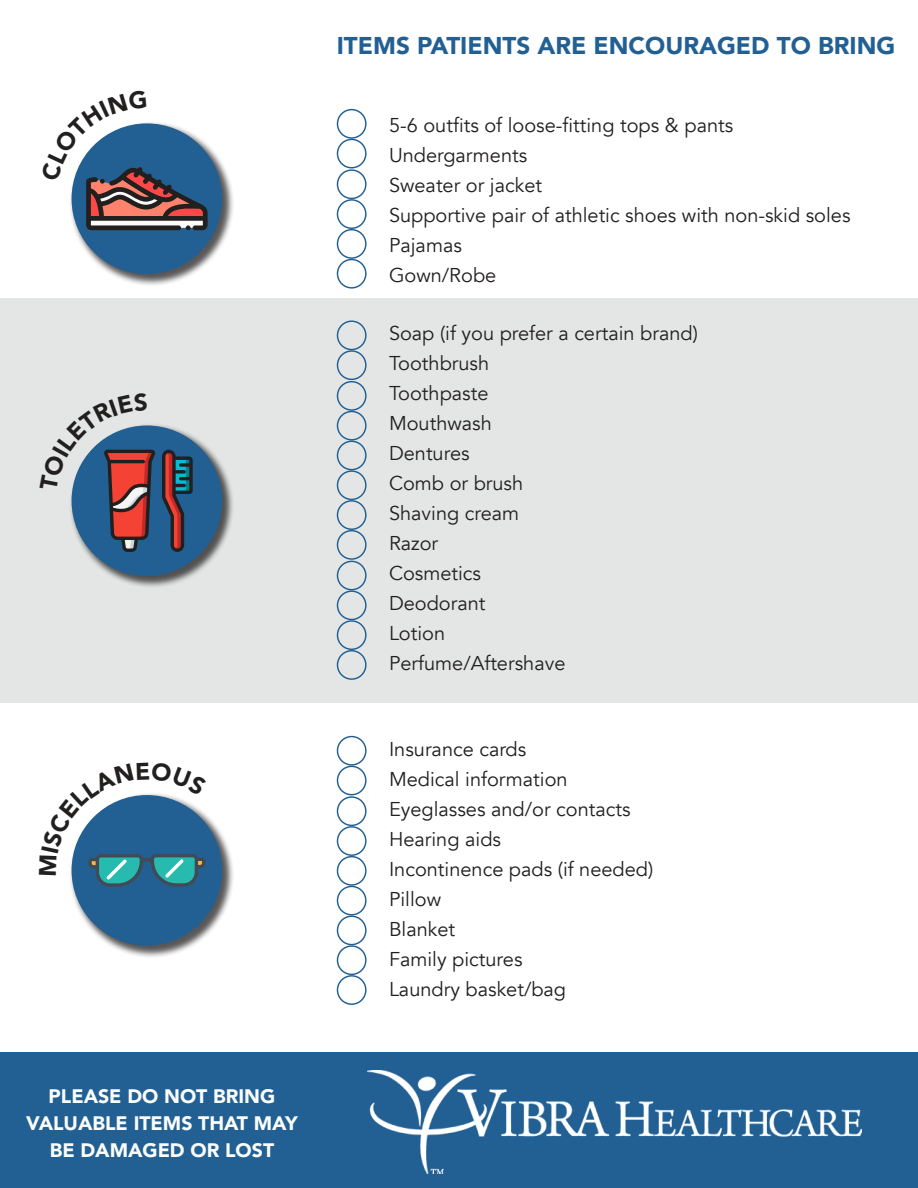
<style>
.page{position:relative;width:918px;height:1188px;background:#fff}
.page>*{position:absolute;margin:0;border:0;box-sizing:border-box;transform-origin:0 0}
.t1{font:900 24.3px "Avenir";color:#226093}
.t2{font:19.95px/30px "Avenir";color:#221f1f}
.t3{font:900 19.5px/27px "Avenir";color:#fbfdfc;text-align:center}
</style>
<div class="page">
<div style="left:0;top:298px;width:918px;height:405px;background:#e4e6e6"></div>
<div style="left:0;top:1052px;width:918px;height:136px;background:#226093"></div>
<img style="left:367px;top:1071px;width:495px;height:102px">
<div style="left:68px;top:120px;width:167px;height:167px;background:#221f1f;opacity:.75"></div>
<div style="left:72px;top:123px;width:150px;height:151px;background:#226093;border-radius:50%"></div>
<div style="left:337px;top:109px;width:30px;height:30px;border:1px solid #226093;border-radius:50%"></div>
<div style="left:337px;top:139px;width:30px;height:30px;border:1px solid #226093;border-radius:50%"></div>
<div style="left:337px;top:169px;width:30px;height:30px;border:1px solid #226093;border-radius:50%"></div>
<div style="left:337px;top:199px;width:30px;height:30px;border:1px solid #226093;border-radius:50%"></div>
<div style="left:337px;top:229px;width:30px;height:30px;border:1px solid #226093;border-radius:50%"></div>
<div style="left:337px;top:259px;width:30px;height:30px;border:1px solid #226093;border-radius:50%"></div>
<div style="left:337px;top:736px;width:30px;height:30px;border:1px solid #226093;border-radius:50%"></div>
<div style="left:337px;top:766px;width:30px;height:29px;border:1px solid #226093;border-radius:50%"></div>
<div style="left:337px;top:796px;width:30px;height:30px;border:1px solid #226093;border-radius:50%"></div>
<div style="left:337px;top:826px;width:30px;height:30px;border:1px solid #226093;border-radius:50%"></div>
<div style="left:337px;top:916px;width:30px;height:29px;border:1px solid #226093;border-radius:50%"></div>
<div style="left:337px;top:856px;width:30px;height:30px;border:1px solid #226093;border-radius:50%"></div>
<div style="left:337px;top:945px;width:30px;height:30px;border:1px solid #226093;border-radius:50%"></div>
<div style="left:337px;top:886px;width:30px;height:30px;border:1px solid #226093;border-radius:50%"></div>
<div style="left:337px;top:975px;width:30px;height:30px;border:1px solid #226093;border-radius:50%"></div>
<div style="left:337px;top:320px;width:30px;height:30px;border:1px solid #226093;border-radius:50%"></div>
<div style="left:337px;top:500px;width:30px;height:30px;border:1px solid #226093;border-radius:50%"></div>
<div style="left:337px;top:350px;width:30px;height:30px;border:1px solid #226093;border-radius:50%"></div>
<div style="left:337px;top:530px;width:30px;height:30px;border:1px solid #226093;border-radius:50%"></div>
<div style="left:337px;top:381px;width:30px;height:30px;border:1px solid #226093;border-radius:50%"></div>
<div style="left:337px;top:561px;width:30px;height:29px;border:1px solid #226093;border-radius:50%"></div>
<div style="left:337px;top:411px;width:30px;height:30px;border:1px solid #226093;border-radius:50%"></div>
<div style="left:337px;top:590px;width:30px;height:30px;border:1px solid #226093;border-radius:50%"></div>
<div style="left:337px;top:441px;width:30px;height:29px;border:1px solid #226093;border-radius:50%"></div>
<div style="left:337px;top:620px;width:30px;height:30px;border:1px solid #226093;border-radius:50%"></div>
<div style="left:337px;top:470px;width:30px;height:30px;border:1px solid #226093;border-radius:50%"></div>
<div style="left:337px;top:650px;width:30px;height:30px;border:1px solid #226093;border-radius:50%"></div>
<div style="left:68px;top:422px;width:167px;height:167px;background:#221f1f;opacity:.75"></div>
<div style="left:72px;top:425px;width:150px;height:151px;background:#226093;border-radius:50%"></div>
<div style="left:68px;top:792px;width:167px;height:166px;background:#221f1f;opacity:.75"></div>
<div style="left:72px;top:795px;width:150px;height:151px;background:#226093;border-radius:50%"></div>
<svg style="left:162px;top:450px;width:31px;height:102px"></svg>
<svg style="left:68px;top:120px;width:140px;height:110px"></svg>
<svg style="left:68px;top:422px;width:87px;height:130px"></svg>
<svg style="left:68px;top:792px;width:139px;height:95px"></svg>
<p class="t3" style="left:26px;top:1083px;width:273px">PLEASE DO NOT BRING<br>VALUABLE ITEMS THAT MAY<br>BE DAMAGED OR LOST</p>
<p class="t1" style="left:337px;top:31px;width:560px">ITEMS PATIENTS ARE ENCOURAGED TO BRING</p>
<p class="t2" style="left:389px;top:110px;width:463px">5-6 outfits of loose-fitting tops &amp; pants<br>Undergarments<br>Sweater or jacket<br>Supportive pair of athletic shoes with non-skid soles<br>Pajamas<br>Gown/Robe</p>
<p class="t2" style="left:389px;top:319px;width:310px">Soap (if you prefer a certain brand)<br>Toothbrush<br>Toothpaste<br>Mouthwash<br>Dentures<br>Comb or brush<br>Shaving cream<br>Razor<br>Cosmetics<br>Deodorant<br>Lotion<br>Perfume/Aftershave</p>
<p class="t2" style="left:389px;top:734px;width:266px">Insurance cards<br>Medical information<br>Eyeglasses and/or contacts<br>Hearing aids<br>Incontinence pads (if needed)<br>Pillow<br>Blanket<br>Family pictures<br>Laundry basket/bag</p>
</div>
